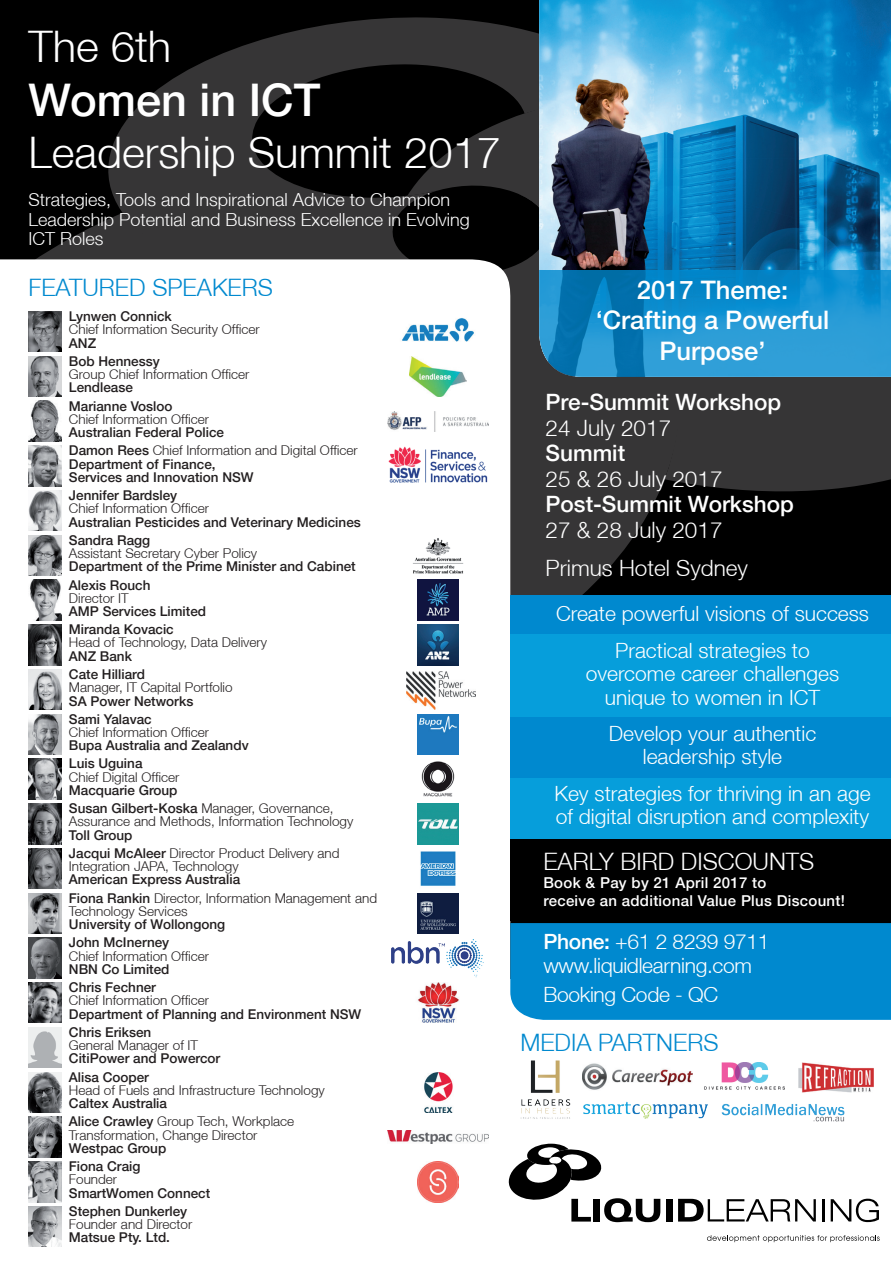
<style>
.page{position:relative;width:891px;height:1263px;background:#fff}
.page>*{position:absolute;margin:0;border:0;box-sizing:border-box;transform-origin:0 0}
.t1{font:500 45px "Helvetica Neue";color:#fff}
.t2{font:300 43.5px "Helvetica Neue";color:#fff}
.t3{font:500 25.5px/30.6px "Helvetica Neue";color:#fff;text-align:center}
.t4{font:300 24px "Helvetica Neue";color:#0089cf}
.t5{font:300 24px "Helvetica Neue";color:#fff}
.t6{font:300 22.5px/38.2px "Helvetica Neue";color:#fff}
.t7{font:500 22.5px "Helvetica Neue";color:#fff}
.t8{font:300 21px/23.2px "Helvetica Neue";color:#fff}
.t9{font:300 18px/19.5px "Helvetica Neue";color:#fff}
.t10{font:500 15px/18px "Helvetica Neue";letter-spacing:.02em;color:#fff}
.t11{font:500 13.5px/18.1px "Helvetica Neue";color:#231f20}
.t12{font:300 13.5px/18.1px "Helvetica Neue";color:#231f20}
.s1{font-weight:300}
.s2{font-weight:500}
</style>
<div class="page">
<div style="left:0;top:0;width:890px;height:978px;background:#000"></div>
<svg style="left:108px;top:17px;width:431px;height:176px;fill:#363536"></svg>
<svg style="left:36px;top:193px;width:610px;height:402px;fill:#363536"></svg>
<svg style="left:407px;top:75px;width:483px;height:442px;fill:#363536"></svg>
<div style="left:0;top:259px;width:510px;height:944px;background:#fff"></div>
<div style="left:510px;top:923px;width:380px;height:97px;background:#0089cf"></div>
<div style="left:510px;top:777px;width:380px;height:61px;background:#069edb"></div>
<div style="left:510px;top:717px;width:380px;height:61px;background:#0089cf"></div>
<div style="left:510px;top:634px;width:380px;height:83px;background:#069edb"></div>
<div style="left:510px;top:595px;width:380px;height:39px;background:#0089cf"></div>
<hr style="left:821px;top:1199px;width:3px;height:22px;background:#000">
<svg style="left:830px;top:1199px;width:48px;height:23px"></svg>
<div style="left:665px;top:1199px;width:7px;height:22px;background:#000"></div>
<svg style="left:678px;top:1199px;width:137px;height:22px"></svg>
<svg style="left:507px;top:1143px;width:153px;height:79px"></svg>
<svg style="left:707px;top:1235px;width:172px;height:7px"></svg>
<img style="left:539px;top:0;width:351px;height:270px">
<img style="left:704px;top:1062px;width:80px;height:28px">
<img style="left:798px;top:1062px;width:75px;height:30px">
<img style="left:520px;top:1060px;width:51px;height:59px">
<img style="left:583px;top:1101px;width:125px;height:18px">
<img style="left:721px;top:1103px;width:124px;height:19px">
<img style="left:582px;top:1063px;width:109px;height:27px">
<img style="left:28px;top:311px;width:34px;height:41px">
<img style="left:397px;top:311px;width:81px;height:41px">
<img style="left:28px;top:401px;width:34px;height:40px">
<img style="left:387px;top:411px;width:101px;height:20px">
<img style="left:28px;top:490px;width:34px;height:41px">
<img style="left:28px;top:982px;width:34px;height:41px">
<img style="left:404px;top:982px;width:67px;height:41px">
<img style="left:28px;top:535px;width:34px;height:41px">
<img style="left:410px;top:535px;width:55px;height:41px">
<img style="left:28px;top:580px;width:34px;height:40px">
<img style="left:417px;top:580px;width:41px;height:40px">
<img style="left:28px;top:356px;width:34px;height:41px">
<img style="left:409px;top:356px;width:57px;height:41px">
<img style="left:28px;top:669px;width:34px;height:41px">
<img style="left:406px;top:671px;width:69px;height:38px">
<img style="left:28px;top:759px;width:34px;height:40px">
<img style="left:417px;top:759px;width:41px;height:40px">
<img style="left:28px;top:804px;width:34px;height:40px">
<img style="left:417px;top:804px;width:41px;height:40px">
<img style="left:28px;top:848px;width:34px;height:41px">
<img style="left:417px;top:848px;width:41px;height:41px">
<img style="left:28px;top:893px;width:34px;height:40px">
<img style="left:417px;top:893px;width:41px;height:40px">
<img style="left:28px;top:446px;width:34px;height:40px">
<img style="left:388px;top:446px;width:99px;height:40px">
<img style="left:28px;top:1027px;width:34px;height:41px">
<img style="left:28px;top:1072px;width:34px;height:40px">
<img style="left:413px;top:1072px;width:50px;height:40px">
<img style="left:28px;top:625px;width:34px;height:40px">
<img style="left:417px;top:625px;width:41px;height:40px">
<img style="left:28px;top:714px;width:34px;height:41px">
<img style="left:417px;top:714px;width:41px;height:41px">
<img style="left:28px;top:1117px;width:34px;height:40px">
<img style="left:387px;top:1131px;width:101px;height:12px">
<img style="left:28px;top:1161px;width:34px;height:41px">
<img style="left:417px;top:1161px;width:41px;height:41px">
<img style="left:28px;top:1206px;width:34px;height:41px">
<img style="left:28px;top:938px;width:34px;height:40px">
<img style="left:389px;top:938px;width:96px;height:40px">
<svg style="left:539px;top:270px;width:351px;height:107px;background:#1a8eca"></svg>
<h2 class="t2" style="left:28px;top:20px;width:144px">The 6th</h2>
<h1 class="t1" style="left:28px;top:73px;width:293px">Women in ICT</h1>
<h2 class="t2" style="left:28px;top:126px;width:474px">Leadership Summit 2017</h2>
<h3 class="t9" style="left:28px;top:190px;width:443px">Strategies, Tools and Inspirational Advice to Champion<br>Leadership Potential and Business Excellence in Evolving<br>ICT Roles</h3>
<h3 class="t4" style="left:28px;top:273px;width:246px">FEATURED SPEAKERS</h3>
<p class="t11" style="left:69px;top:307px;width:104px">Lynwen Connick</p>
<p class="t12" style="left:69px;top:320px;width:192px">Chief Information Security Officer</p>
<p class="t11" style="left:69px;top:334px;width:29px">ANZ</p>
<p class="t11" style="left:69px;top:352px;width:92px">Bob Hennessy</p>
<p class="t12" style="left:69px;top:365px;width:182px">Group Chief Information Officer</p>
<p class="t11" style="left:69px;top:378px;width:66px">Lendlease</p>
<p class="t11" style="left:69px;top:397px;width:105px">Marianne Vosloo</p>
<p class="t12" style="left:69px;top:410px;width:142px">Chief Information Officer</p>
<p class="t11" style="left:69px;top:423px;width:157px">Australian Federal Police</p>
<p class="t11" style="left:69px;top:444px;width:290px;line-height:13.2px">Damon Rees <span class="s1">Chief Information and Digital Officer<br></span>Department of Finance,<br>Services and Innovation NSW</p>
<p class="t11" style="left:69px;top:486px;width:110px">Jennifer Bardsley</p>
<p class="t12" style="left:69px;top:499px;width:142px">Chief Information Officer</p>
<p class="t11" style="left:69px;top:513px;width:293px">Australian Pesticides and Veterinary Medicines</p>
<p class="t11" style="left:69px;top:531px;width:83px">Sandra Ragg</p>
<p class="t12" style="left:69px;top:544px;width:190px">Assistant Secretary Cyber Policy</p>
<p class="t11" style="left:69px;top:557px;width:288px">Department of the Prime Minister and Cabinet<br>Alexis Rouch</p>
<p class="t12" style="left:69px;top:589px;width:61px">Director IT</p>
<p class="t11" style="left:69px;top:602px;width:139px">AMP Services Limited</p>
<p class="t11" style="left:69px;top:620px;width:106px">Miranda Kovacic</p>
<p class="t12" style="left:69px;top:633px;width:199px">Head of Technology, Data Delivery</p>
<p class="t11" style="left:69px;top:647px;width:65px">ANZ Bank</p>
<p class="t11" style="left:69px;top:665px;width:78px">Cate Hilliard</p>
<p class="t12" style="left:69px;top:678px;width:165px">Manager, IT Capital Portfolio</p>
<p class="t11" style="left:69px;top:691px;width:126px">SA Power Networks</p>
<p class="t11" style="left:69px;top:710px;width:84px">Sami Yalavac</p>
<p class="t12" style="left:69px;top:723px;width:142px">Chief Information Officer</p>
<p class="t11" style="left:69px;top:736px;width:181px">Bupa Australia and Zealandv</p>
<p class="t11" style="left:69px;top:754px;width:75px">Luis Uguina</p>
<p class="t12" style="left:69px;top:767px;width:112px">Chief Digital Officer</p>
<p class="t11" style="left:69px;top:781px;width:266px">Macquarie Group<br>Susan Gilbert-Koska <span class="s1">Manager, Governance,</span></p>
<p class="t12" style="left:69px;top:812px;width:286px">Assurance and Methods, Information Technology</p>
<p class="t12" style="left:69px;top:825px;width:272px"><span class="s2">Toll Group<br>Jacqui McAleer</span> Director Product Delivery and</p>
<p class="t12" style="left:69px;top:857px;width:171px">Integration JAPA, Technology</p>
<p class="t11" style="left:69px;top:870px;width:309px">American Express Australia<br>Fiona Rankin <span class="s1">Director, Information Management and</span></p>
<p class="t12" style="left:69px;top:902px;width:120px">Technology Services</p>
<p class="t11" style="left:69px;top:915px;width:158px">University of Wollongong</p>
<p class="t11" style="left:69px;top:933px;width:102px">John McInerney</p>
<p class="t12" style="left:69px;top:946px;width:142px">Chief Information Officer</p>
<p class="t11" style="left:69px;top:960px;width:102px">NBN Co Limited</p>
<p class="t11" style="left:69px;top:978px;width:89px">Chris Fechner</p>
<p class="t12" style="left:69px;top:991px;width:142px">Chief Information Officer</p>
<p class="t11" style="left:69px;top:1005px;width:294px">Department of Planning and Environment NSW</p>
<p class="t11" style="left:69px;top:1023px;width:84px">Chris Eriksen</p>
<p class="t12" style="left:69px;top:1036px;width:131px">General Manager of IT</p>
<p class="t11" style="left:69px;top:1049px;width:153px">CitiPower and Powercor<br>Alisa Cooper</p>
<p class="t12" style="left:69px;top:1081px;width:257px">Head of Fuels and Infrastructure Technology</p>
<p class="t11" style="left:69px;top:1094px;width:100px">Caltex Australia</p>
<p class="t12" style="left:69px;top:1115px;width:227px;line-height:13.2px"><span class="s2">Alice Crawley</span> Group Tech, Workplace<br>Transformation, Change Director</p>
<p class="t11" style="left:69px;top:1139px;width:99px">Westpac Group<br>Fiona Craig</p>
<p class="t12" style="left:69px;top:1170px;width:50px">Founder</p>
<p class="t11" style="left:69px;top:1183px;width:143px">SmartWomen Connect<br>Stephen Dunkerley</p>
<p class="t12" style="left:69px;top:1215px;width:125px">Founder and Director</p>
<p class="t11" style="left:69px;top:1228px;width:103px">Matsue Pty. Ltd.</p>
<h3 class="t3" style="left:595px;top:274px;width:235px">2017 Theme: ‘Crafting a Powerful<br>Purpose’</h3>
<h3 class="t7" style="left:545px;top:389px;width:237px">Pre-Summit Workshop</h3>
<h3 class="t6" style="left:545px;top:408px;width:127px">24 July 2017</h3>
<h3 class="t7" style="left:545px;top:440px;width:81px">Summit</h3>
<h3 class="t6" style="left:545px;top:459px;width:178px">25 &amp; 26 July 2017</h3>
<h3 class="t7" style="left:545px;top:491px;width:249px">Post-Summit Workshop</h3>
<h3 class="t6" style="left:545px;top:510px;width:204px">27 &amp; 28 July 2017<br>Primus Hotel Sydney</h3>
<h3 class="t8" style="left:555px;top:602px;width:314px">Create powerful visions of success</h3>
<h3 class="t8" style="left:585px;top:638px;width:255px;text-align:center">Practical strategies to overcome career challenges unique to women in ICT</h3>
<h3 class="t8" style="left:608px;top:721px;width:209px;text-align:center">Develop your authentic leadership style</h3>
<h3 class="t8" style="left:554px;top:781px;width:317px">Key strategies for thriving in an age of digital disruption and complexity</h3>
<h3 class="t5" style="left:543px;top:847px;width:272px">EARLY BIRD DISCOUNTS</h3>
<p class="t10" style="left:543px;top:874px;width:303px">Book &amp; Pay by 21 April 2017 to<br>receive an additional Value Plus Discount!</p>
<h3 class="t8" style="left:543px;top:929px;width:227px;line-height:24px"><span class="s2">Phone:</span> +61 2 8239 9711 www.liquidlearning.com</h3>
<h3 class="t8" style="left:543px;top:982px;width:176px">Booking Code - QC</h3>
<h3 class="t4" style="left:520px;top:1028px;width:199px">MEDIA PARTNERS</h3>
</div>
